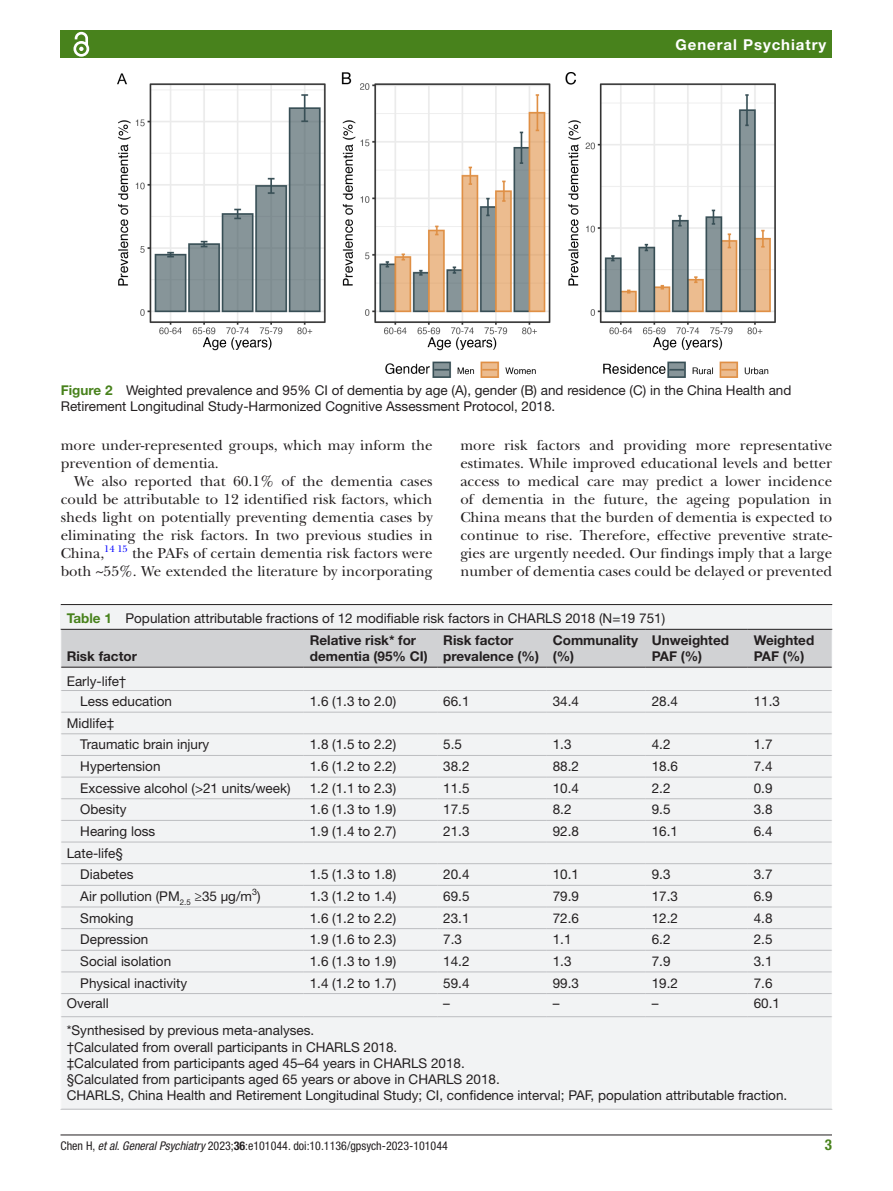
<style>
.page{position:relative;width:893px;height:1191px;background:#fff}
.page>*{position:absolute;margin:0;border:0;box-sizing:border-box;transform-origin:0 0}
.t1{font:15px/18px "New Baskerville";color:#231f20;text-align:justify}
.t2{font:700 15px "Helvetica Neue LT Std";letter-spacing:.065em;color:#fff}
.t3{font:700 condensed 15px "Helvetica Neue LT Std";color:#48821c}
.t4{font:13.5px/16.2px "Helvetica Neue LT Std";color:#231f20}
.t5{font:700 13.5px/16.2px "Helvetica Neue LT Std";color:#231f20}
.t6{font:condensed 12px "Helvetica Neue LT Std";color:#231f20}
.t7{font:9.9px "New Baskerville";color:#00f}
.t8{font:9px "Helvetica Neue LT Std";color:#231f20}
.s1{font-weight:700;color:#48821c}
.s2{font-style:italic}
.s3{font-weight:700}
</style>
<div class="page">
<hr style="left:61px;top:1134px;width:771px;height:1px;background:#231f20">
<div style="left:61px;top:31px;width:771px;height:27px;background:#48821c"></div>
<svg style="left:73px;top:31px;width:17px;height:26px"></svg>
<img style="left:118px;top:73px;width:657px;height:304px">
<div style="left:61px;top:605px;width:771px;height:504px;background:#f2f3f4"></div>
<hr style="left:61px;top:604px;width:771px;height:1px;background:#231f20">
<hr style="left:61px;top:1016px;width:243px;height:1px;background:#bcbdc0">
<hr style="left:304px;top:1016px;width:133px;height:1px;background:#bcbdc0">
<hr style="left:437px;top:1016px;width:110px;height:1px;background:#bcbdc0">
<hr style="left:547px;top:1016px;width:99px;height:1px;background:#bcbdc0">
<hr style="left:646px;top:1016px;width:102px;height:1px;background:#bcbdc0">
<hr style="left:748px;top:1016px;width:84px;height:1px;background:#bcbdc0">
<hr style="left:61px;top:1109px;width:243px;height:1px;background:#bcbdc0">
<hr style="left:304px;top:1109px;width:133px;height:1px;background:#bcbdc0">
<hr style="left:437px;top:1109px;width:110px;height:1px;background:#bcbdc0">
<hr style="left:547px;top:1109px;width:99px;height:1px;background:#bcbdc0">
<hr style="left:646px;top:1109px;width:102px;height:1px;background:#bcbdc0">
<hr style="left:748px;top:1109px;width:84px;height:1px;background:#bcbdc0">
<svg style="left:60px;top:629px;width:773px;height:365px"></svg>
<p class="t2" style="left:675px;top:35px;width:152px">General Psychiatry</p>
<p class="t4" style="left:61px;top:382px;width:732px"><span class="s1">Figure 2</span> Weighted prevalence and 95% CI of dementia by age (A), gender (B) and residence (C) in the China Health and<br>Retirement Longitudinal Study-Harmonized Cognitive Assessment Protocol, 2018.</p>
<p class="t1" style="left:61px;top:436px;width:373px">more under-represented groups, which may inform the prevention of dementia.</p>
<p class="t1" style="left:61px;top:472px;width:373px;text-indent:14px">We also reported that 60.1% of the dementia cases could be attributable to 12 identified risk factors, which sheds light on potentially preventing dementia cases by eliminating the risk factors. In two previous studies in China,</p>
<p class="t7" style="left:104px;top:542px;width:25px">14 15</p>
<p class="t1" style="left:61px;top:544px;width:373px;text-align:right">the PAFs of certain dementia risk factors were<br>both ~55%. We extended the literature by incorporating</p>
<p class="t1" style="left:460px;top:436px;width:373px">more risk factors and providing more representative estimates. While improved educational levels and better access to medical care may predict a lower incidence of dementia in the future, the ageing population in China means that the burden of dementia is expected to continue to rise. Therefore, effective preventive strate&shy;gies are urgently needed. Our findings imply that a large number of dementia cases could be delayed or prevented</p>
<p class="t4" style="left:67px;top:610px;width:600px"><span class="s1">Table 1</span> Population attributable fractions of 12 modifiable risk factors in CHARLS 2018 (N=19 751)</p>
<p class="t5" style="left:67px;top:648px;width:72px">Risk factor</p>
<p class="t5" style="left:310px;top:632px;width:119px">Relative risk* for dementia (95% CI)</p>
<p class="t5" style="left:443px;top:632px;width:97px">Risk factor prevalence (%)</p>
<p class="t5" style="left:553px;top:632px;width:87px">Communality (%)</p>
<p class="t5" style="left:652px;top:632px;width:79px">Unweighted<br>PAF (%)</p>
<p class="t5" style="left:754px;top:632px;width:62px">Weighted<br>PAF (%)</p>
<p class="t4" style="left:80px;top:671px;width:93px;line-height:20.1px;text-indent:-14px">Early-life†<br>Less education</p>
<p class="t4" style="left:80px;top:712px;width:131px;line-height:21.6px;text-indent:-14px">Midlife‡<br>Traumatic brain injury</p>
<p class="t4" style="left:310px;top:693px;width:88px">1.6 (1.3 to 2.0)</p>
<p class="t4" style="left:443px;top:693px;width:28px">66.1</p>
<p class="t4" style="left:553px;top:693px;width:28px">34.4</p>
<p class="t4" style="left:652px;top:693px;width:28px">28.4</p>
<p class="t4" style="left:754px;top:693px;width:28px">11.3</p>
<p class="t4" style="left:310px;top:736px;width:88px">1.8 (1.5 to 2.2)</p>
<p class="t4" style="left:443px;top:736px;width:20px">5.5</p>
<p class="t4" style="left:553px;top:736px;width:20px">1.3</p>
<p class="t4" style="left:652px;top:736px;width:20px">4.2</p>
<p class="t4" style="left:754px;top:736px;width:20px">1.7</p>
<p class="t4" style="left:80px;top:758px;width:82px">Hypertension</p>
<p class="t4" style="left:310px;top:758px;width:88px">1.6 (1.2 to 2.2)</p>
<p class="t4" style="left:443px;top:758px;width:28px">38.2</p>
<p class="t4" style="left:553px;top:758px;width:28px">88.2</p>
<p class="t4" style="left:652px;top:758px;width:28px">18.6</p>
<p class="t4" style="left:754px;top:758px;width:20px">7.4</p>
<p class="t4" style="left:80px;top:779px;width:212px">Excessive alcohol (&gt;21 units/week)</p>
<p class="t4" style="left:310px;top:779px;width:88px">1.2 (1.1 to 2.3)</p>
<p class="t4" style="left:443px;top:779px;width:28px">11.5</p>
<p class="t4" style="left:553px;top:779px;width:28px">10.4</p>
<p class="t4" style="left:652px;top:779px;width:20px">2.2</p>
<p class="t4" style="left:754px;top:779px;width:20px">0.9</p>
<p class="t4" style="left:80px;top:801px;width:48px">Obesity</p>
<p class="t4" style="left:310px;top:801px;width:88px">1.6 (1.3 to 1.9)</p>
<p class="t4" style="left:443px;top:801px;width:28px">17.5</p>
<p class="t4" style="left:553px;top:801px;width:20px">8.2</p>
<p class="t4" style="left:652px;top:801px;width:20px">9.5</p>
<p class="t4" style="left:754px;top:801px;width:20px">3.8</p>
<p class="t4" style="left:80px;top:823px;width:76px">Hearing loss</p>
<p class="t4" style="left:310px;top:823px;width:88px">1.9 (1.4 to 2.7)</p>
<p class="t4" style="left:443px;top:823px;width:28px">21.3</p>
<p class="t4" style="left:553px;top:823px;width:28px">92.8</p>
<p class="t4" style="left:652px;top:823px;width:28px">16.1</p>
<p class="t4" style="left:754px;top:823px;width:20px">6.4</p>
<p class="t4" style="left:80px;top:842px;width:55px;line-height:21.6px;text-indent:-14px">Late-life§<br>Diabetes</p>
<p class="t4" style="left:310px;top:866px;width:88px">1.5 (1.3 to 1.8)</p>
<p class="t4" style="left:443px;top:866px;width:28px">20.4</p>
<p class="t4" style="left:553px;top:866px;width:28px">10.1</p>
<p class="t4" style="left:652px;top:866px;width:20px">9.3</p>
<p class="t4" style="left:754px;top:866px;width:20px">3.7</p>
<p class="t8" style="left:252px;top:886px;width:6px">3</p>
<p class="t4" style="left:310px;top:888px;width:88px">1.3 (1.2 to 1.4)</p>
<p class="t4" style="left:443px;top:888px;width:28px">69.5</p>
<p class="t4" style="left:553px;top:888px;width:28px">79.9</p>
<p class="t4" style="left:652px;top:888px;width:28px">17.3</p>
<p class="t4" style="left:754px;top:888px;width:20px">6.9</p>
<p class="t4" style="left:80px;top:888px;width:182px">Air pollution (PM<sub>2.5</sub> ≥35 μg/m )</p>
<p class="t4" style="left:80px;top:909px;width:55px">Smoking</p>
<p class="t4" style="left:310px;top:909px;width:88px">1.6 (1.2 to 2.2)</p>
<p class="t4" style="left:443px;top:909px;width:28px">23.1</p>
<p class="t4" style="left:553px;top:909px;width:28px">72.6</p>
<p class="t4" style="left:652px;top:909px;width:28px">12.2</p>
<p class="t4" style="left:754px;top:909px;width:20px">4.8</p>
<p class="t4" style="left:80px;top:931px;width:70px">Depression</p>
<p class="t4" style="left:310px;top:931px;width:88px">1.9 (1.6 to 2.3)</p>
<p class="t4" style="left:443px;top:931px;width:20px">7.3</p>
<p class="t4" style="left:553px;top:931px;width:20px">1.1</p>
<p class="t4" style="left:652px;top:931px;width:20px">6.2</p>
<p class="t4" style="left:754px;top:931px;width:20px">2.5</p>
<p class="t4" style="left:80px;top:952px;width:92px">Social isolation</p>
<p class="t4" style="left:310px;top:952px;width:88px">1.6 (1.3 to 1.9)</p>
<p class="t4" style="left:443px;top:952px;width:28px">14.2</p>
<p class="t4" style="left:553px;top:952px;width:20px">1.3</p>
<p class="t4" style="left:652px;top:952px;width:20px">7.9</p>
<p class="t4" style="left:754px;top:952px;width:20px">3.1</p>
<p class="t4" style="left:80px;top:974px;width:108px">Physical inactivity</p>
<p class="t4" style="left:310px;top:974px;width:88px">1.4 (1.2 to 1.7)</p>
<p class="t4" style="left:443px;top:974px;width:28px">59.4</p>
<p class="t4" style="left:553px;top:974px;width:28px">99.3</p>
<p class="t4" style="left:652px;top:974px;width:28px">19.2</p>
<p class="t4" style="left:754px;top:974px;width:20px">7.6</p>
<p class="t4" style="left:67px;top:994px;width:43px">Overall</p>
<p class="t4" style="left:443px;top:994px;width:8px">–</p>
<p class="t4" style="left:553px;top:994px;width:8px">–</p>
<p class="t4" style="left:652px;top:994px;width:8px">–</p>
<p class="t4" style="left:754px;top:994px;width:28px">60.1</p>
<p class="t4" style="left:67px;top:1022px;width:722px">*Synthesised by previous meta-analyses.<br>†Calculated from overall participants in CHARLS 2018.<br>‡Calculated from participants aged 45–64 years in CHARLS 2018.<br>§Calculated from participants aged 65 years or above in CHARLS 2018.<br>CHARLS, China Health and Retirement Longitudinal Study; CI, confidence interval; PAF, population attributable fraction.</p>
<p class="t6" style="left:61px;top:1138px;width:389px">Chen H, <span class="s2">et al</span>. <span class="s2">General Psychiatry</span> 2023;<span class="s3">36</span>:e101044. doi:10.1136/gpsych-2023-101044</p>
<p class="t3" style="left:825px;top:1135px;width:9px">3</p>
</div>
